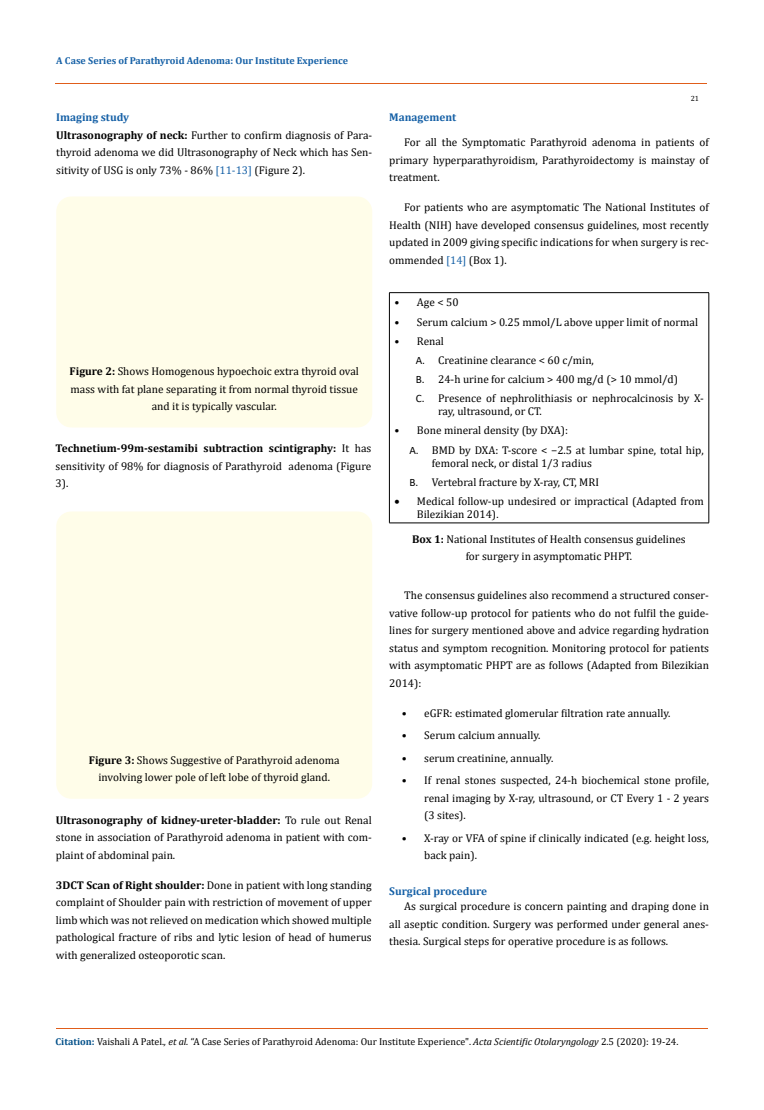
<style>
.page{position:relative;width:764px;height:1110px;background:#fff}
.page>*{position:absolute;margin:0;border:0;box-sizing:border-box;transform-origin:0 0}
.t1{font:11.25px/17.5px "Cambria";color:#000;text-align:justify}
.t2{font:700 11.25px "Cambria";color:#1560a6}
.t3{font:10px "Cambria";color:#000}
.t4{font:700 10px "Cambria";color:#1560a6}
.t5{font:7.5px "Cambria";color:#000}
.s1{font-weight:700;color:#1560a6}
.s2{font-weight:700}
.s3{color:#1560a6}
.s4{font-family:"Calibri"}
.s5{font-weight:700;color:#035089}
.s6{font-style:italic}
</style>
<div class="page">
<hr style="left:55px;top:84px;width:651px;height:1px;background:#e05d1a">
<div style="left:56px;top:197px;width:316px;height:231px;background:#fffde9;border-radius:15px"></div>
<div style="left:56px;top:512px;width:316px;height:287px;background:#fffde9;border-radius:15px"></div>
<hr style="left:389px;top:292px;width:320px;height:1px;background:#000">
<hr style="left:389px;top:293px;width:1px;height:230px;background:#000">
<hr style="left:708px;top:293px;width:1px;height:230px;background:#000">
<hr style="left:389px;top:523px;width:320px;height:1px;background:#000">
<hr style="left:56px;top:1029px;width:651px;height:1px;background:#e05d1a">
<p class="t4" style="left:56px;top:54px;width:293px">A Case Series of Parathyroid Adenoma: Our Institute Experience</p>
<p class="t1" style="left:56px;top:109px;width:317px;text-align:left"><span class="s1">Imaging study<br></span><span class="s2">Ultrasonography of neck:</span> Further to confirm diagnosis of Para&shy;thyroid adenoma we did Ultrasonography of Neck which has Sen&shy;sitivity of USG is only 73% - 86% <span class="s3">[11-13]</span> (Figure 2).</p>
<p class="t1" style="left:70px;top:363px;width:291px;text-align:center"><span class="s2">Figure 2:</span> Shows Homogenous hypoechoic extra thyroid oval mass with fat plane separating it from normal thyroid tissue and it is typically vascular.</p>
<p class="t1" style="left:56px;top:439px;width:317px"><span class="s2">Technetium-99m-sestamibi subtraction scintigraphy:</span> It has sensitivity of 98% for diagnosis of Parathyroid adenoma (Figure 3).</p>
<p class="t1" style="left:89px;top:751px;width:252px;text-align:center"><span class="s2">Figure 3:</span> Shows Suggestive of Parathyroid adenoma involving lower pole of left lobe of thyroid gland.</p>
<p class="t1" style="left:56px;top:811px;width:317px"><span class="s2">Ultrasonography of kidney-ureter-bladder:</span> To rule out Renal stone in association of Parathyroid adenoma in patient with com&shy;plaint of abdominal pain.</p>
<p class="t1" style="left:56px;top:876px;width:317px"><span class="s2">3DCT Scan of Right shoulder:</span> Done in patient with long standing complaint of Shoulder pain with restriction of movement of upper limb which was not relieved on medication which showed multiple pathological fracture of ribs and lytic lesion of head of humerus with generalized osteoporotic scan.</p>
<p class="t5" style="left:690px;top:94px;width:10px">21</p>
<p class="t2" style="left:389px;top:109px;width:69px">Management</p>
<p class="t1" style="left:389px;top:134px;width:321px;text-indent:15px">For all the Symptomatic Parathyroid adenoma in patients of primary hyperparathyroidism, Parathyroidectomy is mainstay of treatment.</p>
<p class="t1" style="left:389px;top:199px;width:321px;text-indent:15px">For patients who are asymptomatic The National Institutes of Health (NIH) have developed consensus guidelines, most recently updated in 2009 giving specific indications for when surgery is rec&shy;ommended <span class="s3">[14]</span> (Box 1).</p>
<p class="t1" style="left:394px;top:294px;width:66px">• Age &lt; 50</p>
<p class="t1" style="left:394px;top:313px;width:305px">• Serum calcium &gt; 0.25 mmol/L above upper limit of normal</p>
<p class="t1" style="left:416px;top:331px;width:290px;line-height:19.2px;text-align:left;text-indent:-21px">• Renal<br><span class="s4">A.</span> Creatinine clearance &lt; 60 c/min,<br><span class="s4">B.</span> 24-h urine for calcium &gt; 400 mg/d (&gt; 10 mmol/d)<br><span class="s4">C.</span> Presence of nephrolithiasis or nephrocalcinosis by X-</p>
<p class="t1" style="left:438px;top:403px;width:105px">ray, ultrasound, or CT.</p>
<p class="t1" style="left:409px;top:421px;width:296px;line-height:19.2px;text-indent:-15px">• Bone mineral density (by DXA):<br><span class="s4">A.</span> BMD by DXA: T-score &lt; −2.5 at lumbar spine, total hip,</p>
<p class="t1" style="left:409px;top:453px;width:191px;line-height:19.2px;text-indent:22px">femoral neck, or distal 1/3 radius<br><span class="s4">B.</span> Vertebral fracture by X-ray, CT, MRI</p>
<p class="t1" style="left:417px;top:495px;width:288px;line-height:13px;text-indent:-22px">• Medical follow-up undesired or impractical (Adapted from<br>Bilezikian 2014)<span class="s4">.</span></p>
<p class="t1" style="left:412px;top:530px;width:275px;text-align:center"><span class="s2">Box 1:</span> National Institutes of Health consensus guidelines for surgery in asymptomatic PHPT.</p>
<p class="t1" style="left:389px;top:586px;width:321px;text-indent:15px">The consensus guidelines also recommend a structured conser&shy;vative follow-up protocol for patients who do not fulfil the guide&shy;lines for surgery mentioned above and advice regarding hydration status and symptom recognition. Monitoring protocol for patients with asymptomatic PHPT are as follows (Adapted from Bilezikian 2014):</p>
<p class="t1" style="left:402px;top:704px;width:270px">• eGFR: estimated glomerular filtration rate annually.</p>
<p class="t1" style="left:402px;top:726px;width:140px">• Serum calcium annually.</p>
<p class="t1" style="left:402px;top:749px;width:153px">• serum creatinine, annually.</p>
<p class="t1" style="left:424px;top:771px;width:286px;text-indent:-22px">• If renal stones suspected, 24-h biochemical stone profile, renal imaging by X-ray, ultrasound, or CT Every 1 - 2 years (3 sites).</p>
<p class="t1" style="left:424px;top:829px;width:286px;text-indent:-22px">• X-ray or VFA of spine if clinically indicated (e.g. height loss, back pain).</p>
<p class="t2" style="left:389px;top:884px;width:99px">Surgical procedure</p>
<p class="t1" style="left:389px;top:898px;width:321px;text-indent:15px">As surgical procedure is concern painting and draping done in all aseptic condition. Surgery was performed under general anes&shy;thesia. Surgical steps for operative procedure is as follows.</p>
<p class="t3" style="left:56px;top:1035px;width:624px"><span class="s5">Citation:</span> Vaishali A Patel.<span class="s6">, et al.</span> “A Case Series of Parathyroid Adenoma: Our Institute Experience". <span class="s6">Acta Scientific Otolaryngology</span> 2.5 (2020): 19-24.</p>
</div>
